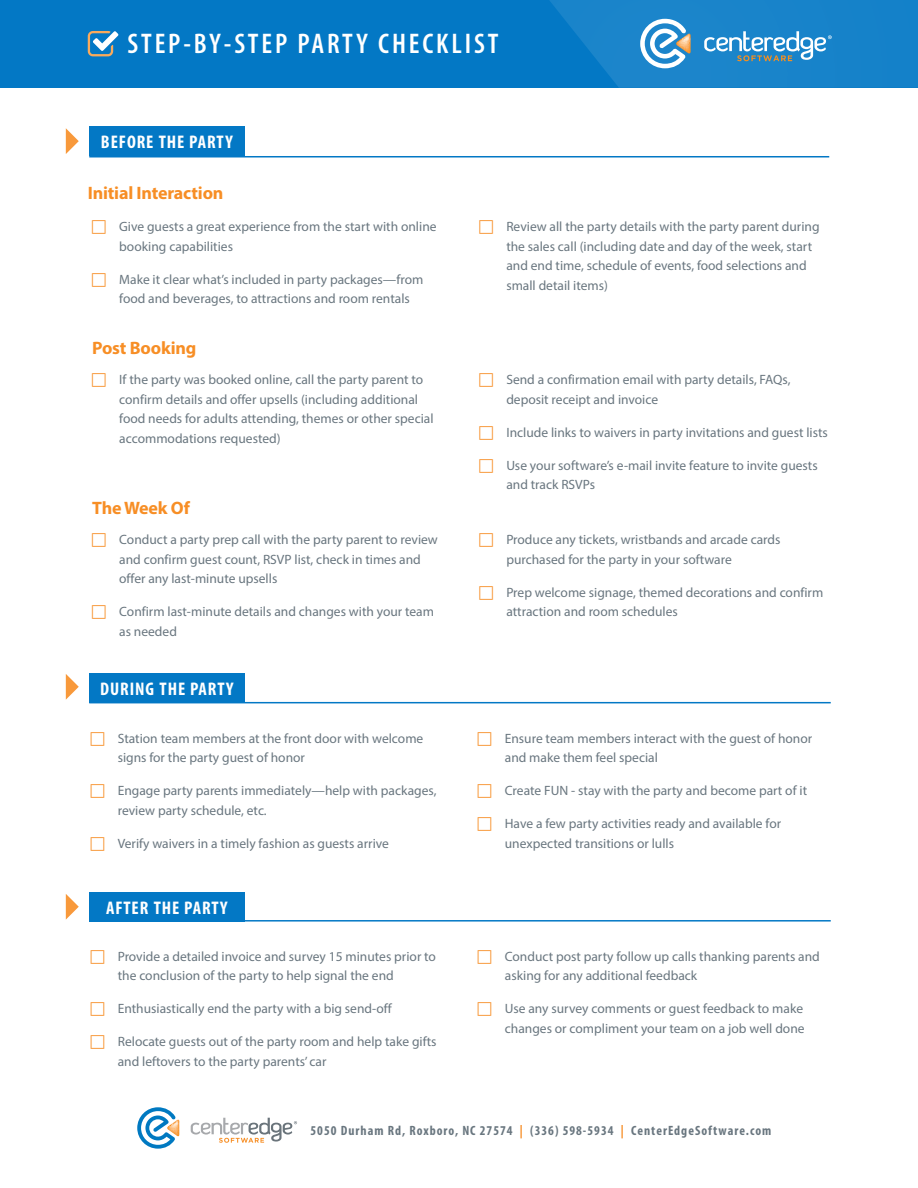
<style>
.page{position:relative;width:918px;height:1188px;background:#fff}
.page>*{position:absolute;margin:0;border:0;box-sizing:border-box;transform-origin:0 0}
.t1{font:600 condensed 28.5px "Myriad";letter-spacing:.1em;color:#fff}
.t2{font:700 condensed 18.3px "Myriad Pro";letter-spacing:.05em;color:#fff}
.t3{font:700 18px "Myriad Pro";letter-spacing:-.01em;color:#f78e25}
.t4{font:13.5px/19.5px "Myriad Pro";color:#69767f}
.t5{font:700 condensed 13.5px "Myriad Pro";letter-spacing:.075em;color:#69767f}
.s1{color:#f78e26}
</style>
<div class="page">
<div style="left:0;top:0;width:918px;height:88px;background:#0378c5"></div>
<hr style="left:89px;top:156px;width:740px;height:1px;background:#0378c5">
<svg style="left:549px;top:0;width:369px;height:88px;background:#2589cb"></svg>
<svg style="left:66px;top:128px;width:13px;height:26px"></svg>
<svg style="left:66px;top:674px;width:13px;height:26px"></svg>
<svg style="left:66px;top:894px;width:13px;height:26px"></svg>
<div style="left:89px;top:126px;width:155px;height:30px;background:#0378c5"></div>
<hr style="left:89px;top:702px;width:742px;height:1px;background:#0378c5">
<div style="left:89px;top:674px;width:155px;height:29px;background:#0378c5"></div>
<hr style="left:89px;top:920px;width:742px;height:2px;background:#0378c5">
<div style="left:89px;top:892px;width:155px;height:30px;background:#0378c5"></div>
<svg style="left:88px;top:31px;width:30px;height:25px"></svg>
<svg style="left:137px;top:1107px;width:42px;height:42px"></svg>
<svg style="left:191px;top:1118px;width:106px;height:25px"></svg>
<h1 class="t1" style="left:127px;top:30px;width:372px">STEP-BY-STEP PARTY CHECKLIST</h1>
<h2 class="t2" style="left:101px;top:131px;width:133px">BEFORE THE PARTY</h2>
<h3 class="t3" style="left:88px;top:181px;width:137px">Initial Interaction</h3>
<p class="t4" style="left:119px;top:217px;width:319px">Give guests a great experience from the start with online booking capabilities</p>
<p class="t4" style="left:119px;top:269px;width:306px">Make it clear what’s included in party packages—from food and beverages, to attractions and room rentals</p>
<p class="t4" style="left:506px;top:217px;width:315px">Review all the party details with the party parent during the sales call (including date and day of the week, start and end time, schedule of events, food selections and small detail items)</p>
<h3 class="t3" style="left:92px;top:336px;width:106px">Post Booking</h3>
<p class="t4" style="left:119px;top:370px;width:316px">If the party was booked online, call the party parent to confirm details and offer upsells (including additional food needs for adults attending, themes or other special accommodations requested)</p>
<p class="t4" style="left:506px;top:370px;width:286px">Send a confirmation email with party details, FAQs, deposit receipt and invoice</p>
<p class="t4" style="left:506px;top:422px;width:323px">Include links to waivers in party invitations and guest lists</p>
<p class="t4" style="left:506px;top:455px;width:313px">Use your software’s e-mail invite feature to invite guests and track RSVPs</p>
<h3 class="t3" style="left:92px;top:496px;width:99px">The Week Of</h3>
<p class="t4" style="left:119px;top:530px;width:320px">Conduct a party prep call with the party parent to review and confirm guest count, RSVP list, check in times and offer any last-minute upsells</p>
<p class="t4" style="left:119px;top:602px;width:316px">Confirm last-minute details and changes with your team as needed</p>
<h2 class="t2" style="left:100px;top:678px;width:135px">DURING THE PARTY</h2>
<p class="t4" style="left:118px;top:728px;width:307px">Station team members at the front door with welcome signs for the party guest of honor</p>
<p class="t4" style="left:118px;top:781px;width:320px">Engage party parents immediately—help with packages, review party schedule, etc.</p>
<p class="t4" style="left:118px;top:833px;width:273px">Verify waivers in a timely fashion as guests arrive</p>
<h2 class="t2" style="left:106px;top:896px;width:123px">AFTER THE PARTY</h2>
<p class="t4" style="left:118px;top:946px;width:320px">Provide a detailed invoice and survey 15 minutes prior to the conclusion of the party to help signal the end</p>
<p class="t4" style="left:118px;top:999px;width:276px">Enthusiastically end the party with a big send-off</p>
<p class="t4" style="left:118px;top:1032px;width:320px">Relocate guests out of the party room and help take gifts and leftovers to the party parents’ car</p>
<p class="t4" style="left:506px;top:530px;width:276px">Produce any tickets, wristbands and arcade cards purchased for the party in your software</p>
<p class="t4" style="left:506px;top:582px;width:319px">Prep welcome signage, themed decorations and confirm attraction and room schedules</p>
<p class="t4" style="left:505px;top:728px;width:309px">Ensure team members interact with the guest of honor and make them feel special</p>
<p class="t4" style="left:505px;top:781px;width:304px">Create FUN - stay with the party and become part of it</p>
<p class="t4" style="left:505px;top:814px;width:278px">Have a few party activities ready and available for unexpected transitions or lulls</p>
<p class="t4" style="left:505px;top:946px;width:317px">Conduct post party follow up calls thanking parents and asking for any additional feedback</p>
<p class="t4" style="left:505px;top:999px;width:301px">Use any survey comments or guest feedback to make changes or compliment your team on a job well done</p>
<p class="t5" style="left:310px;top:1122px;width:462px">5050 Durham Rd, Roxboro, NC 27574 <span class="s1">|</span> (336) 598-5934 <span class="s1">|</span> CenterEdgeSoftware.com</p>
</div>
